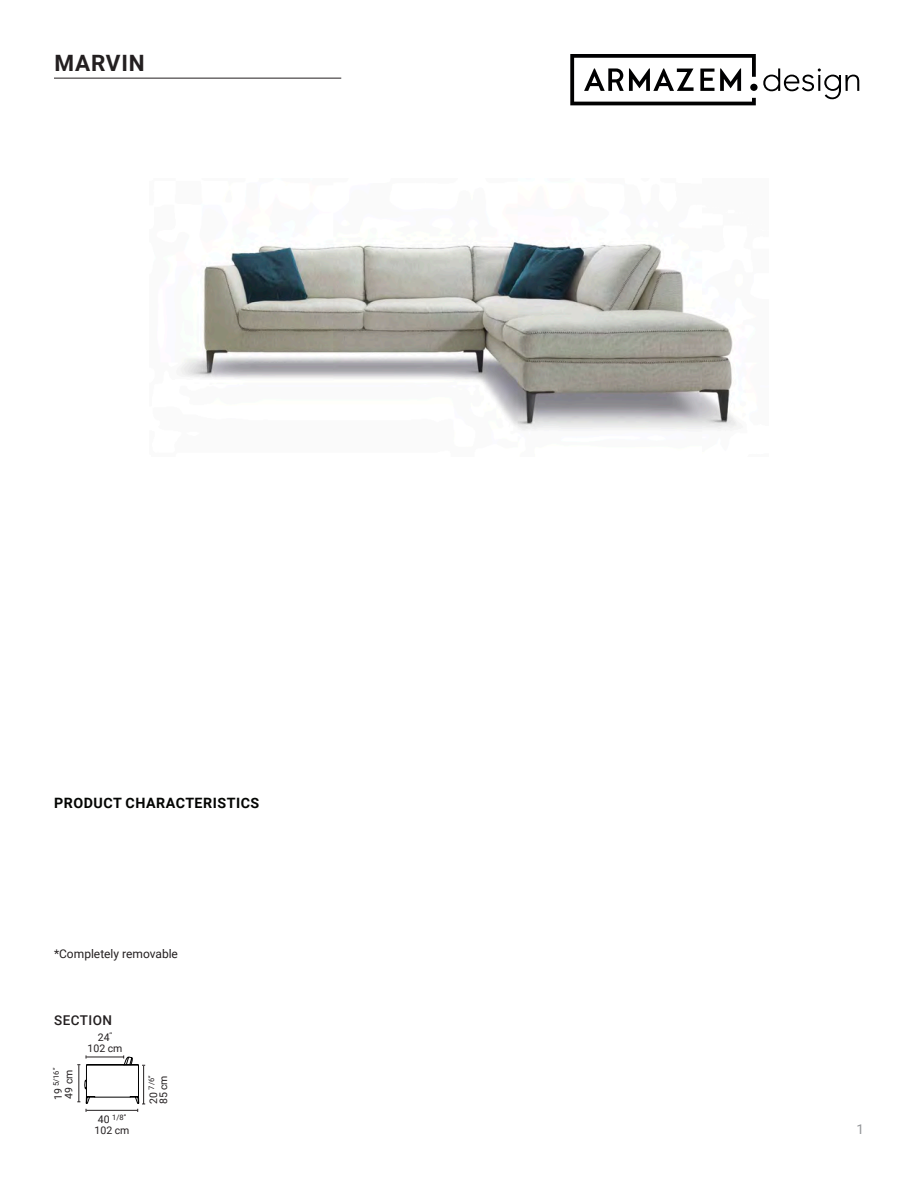
<style>
.page{position:relative;width:918px;height:1188px;background:#fff}
.page>*{position:absolute;margin:0;border:0;box-sizing:border-box;transform-origin:0 0}
.t1{font:700 22.5px "Roboto";letter-spacing:.035em;color:#231f20}
.t2{font:700 14.25px "Roboto";letter-spacing:.035em;color:#040503}
.t3{font:500 13.5px "Roboto";letter-spacing:.03em;color:#231f20}
.t4{font:13.5px "Roboto";color:#939598}
.t5{font:12px "Roboto";color:#231f20}
.t6{font:10.5px "Roboto";color:#231f20}
.t7{font:7.5px "Roboto";color:#231f20}
.s1{font-size:10.5px}
</style>
<div class="page">
<svg style="left:570px;top:54px;width:186px;height:51px"></svg>
<div style="left:750px;top:84px;width:8px;height:7px;background:#000001;border-radius:50%"></div>
<svg style="left:763px;top:68px;width:96px;height:32px"></svg>
<hr style="left:54px;top:78px;width:287px;height:1px;background:#231f20">
<img style="left:180px;top:240px;width:557px;height:191px">
<svg style="left:77px;top:1055px;width:68px;height:57px"></svg>
<p class="t1" style="left:54px;top:47px;width:92px">MARVIN</p>
<h2 class="t2" style="left:54px;top:793px;width:207px">PRODUCT CHARACTERISTICS</h2>
<p class="t5" style="left:54px;top:946px;width:126px">*Completely removable</p>
<p class="t3" style="left:54px;top:1011px;width:59px">SECTION</p>
<p class="t6" style="left:98px;top:1030px;width:16px">24<sup>’’</sup></p>
<p class="t6" style="left:88px;top:1041px;width:36px">102 cm</p>
<p class="t7" style="left:51px;top:1086px;width:20px;rotate:-90deg">5/16’’</p>
<p class="t7" style="left:146px;top:1104px;width:30px;rotate:-90deg"><span class="s1">20</span> 7/6’’</p>
<p class="t6" style="left:156px;top:1104px;width:31px;rotate:-90deg">85 cm</p>
<p class="t7" style="left:98px;top:1112px;width:30px"><span class="s1">40</span> 1/8’’</p>
<p class="t6" style="left:95px;top:1123px;width:36px">102 cm</p>
<p class="t6" style="left:62px;top:1099px;width:30px;rotate:-90deg">49 cm</p>
<p class="t6" style="left:51px;top:1100px;width:13px;rotate:-90deg">19</p>
<p class="t4" style="left:856px;top:1120px;width:9px">1</p>
</div>
